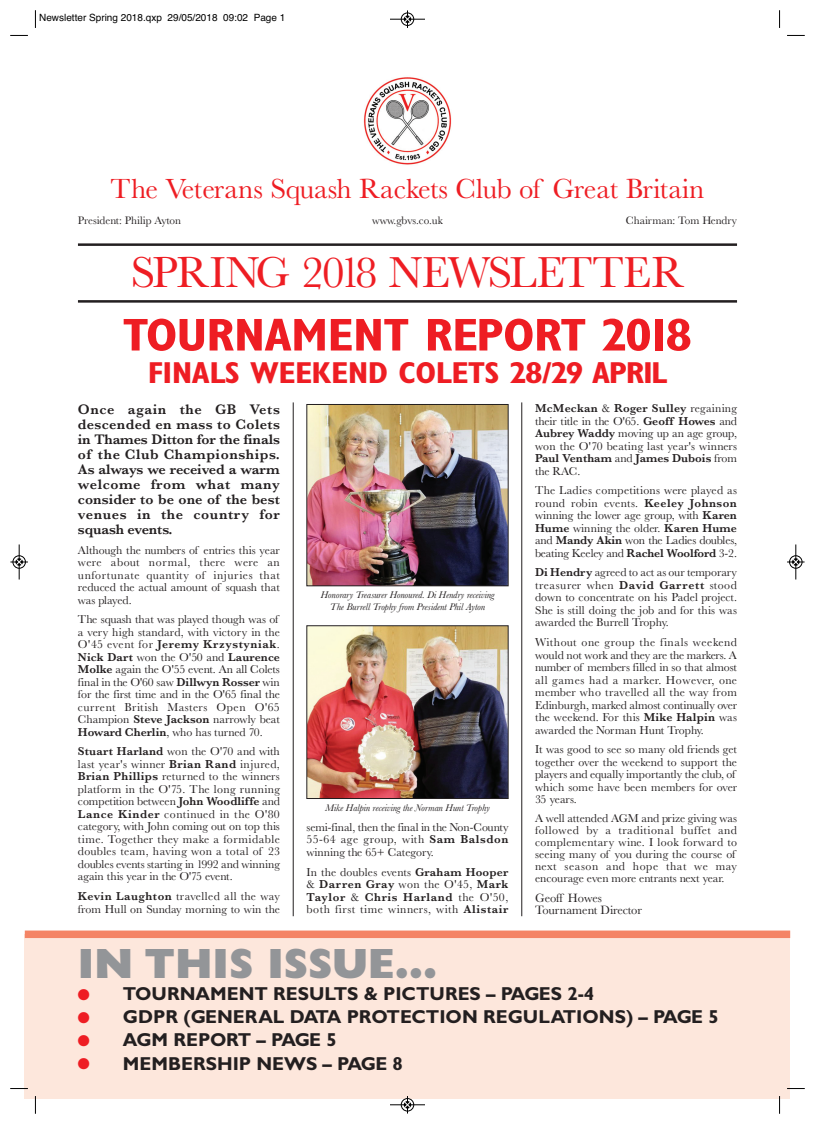
<style>
.page{position:relative;width:815px;height:1124px;background:#fff}
.page>*{position:absolute;margin:0;border:0;box-sizing:border-box;transform-origin:0 0}
.t1{font:700 condensed 46.12px "Gill Sans";letter-spacing:-.015em;color:#ee1d23;scale:1.11 1}
.t2{font:45px "Baskerville";letter-spacing:-.04em;color:#ee1d23}
.t3{font:800 42.5px "Gill Sans";color:#939598}
.t4{font:700 condensed 30.38px "Gill Sans";letter-spacing:-.015em;color:#ee1d23;scale:1.11 1}
.t5{font:28.75px "Baskerville";letter-spacing:-.01em;color:#ee1d23}
.t6{font:700 18.75px "Gill Sans";color:#231f20}
.t7{font:700 18.75px "Gill Sans";letter-spacing:-.03em;color:#231f20}
.t8{font:600 14.38px/15px "Baskerville";letter-spacing:.005em;color:#231f20;text-align:justify}
.t9{font:12.5px/12.5px "Baskerville";color:#231f20}
.t10{font:11.88px/12.5px "Baskerville";color:#231f20;text-align:justify}
.t11{font:11.25px "Baskerville";color:#231f20}
.t12{font:italic 10px/12.5px "Baskerville";letter-spacing:-.005em;color:#231f20;text-align:center}
.t13{font:10px "Helvetica";color:#000}
.s1{font-weight:600}
.s2{font-family:"Monotype Sorts";font-weight:400;font-size:15px;color:#ee1d23}
</style>
<div class="page">
<hr style="left:78px;top:243px;width:659px;height:3px;background:#231f20">
<hr style="left:78px;top:300px;width:659px;height:2px;background:#231f20">
<img style="left:363px;top:77px;width:89px;height:88px">
<div style="left:25px;top:934px;width:765px;height:164px;background:#fde7dc"></div>
<div style="left:25px;top:930px;width:765px;height:7px;background:#f48465"></div>
<hr style="left:293px;top:402px;width:1px;height:514px;background:#231f20">
<hr style="left:522px;top:402px;width:1px;height:514px;background:#231f20">
<img style="left:308px;top:406px;width:198px;height:178px">
<div style="left:306px;top:404px;width:202px;height:182px;border:1px solid #231f20"></div>
<img style="left:308px;top:627px;width:198px;height:169px">
<div style="left:306px;top:625px;width:202px;height:173px;border:1px solid #231f20"></div>
<svg style="left:35px;top:10px;width:1px;height:18px"></svg>
<svg style="left:10px;top:35px;width:18px;height:1px"></svg>
<svg style="left:779px;top:10px;width:1px;height:18px"></svg>
<svg style="left:787px;top:35px;width:18px;height:1px"></svg>
<svg style="left:35px;top:1096px;width:1px;height:17px"></svg>
<svg style="left:10px;top:1087px;width:18px;height:2px"></svg>
<svg style="left:779px;top:1096px;width:1px;height:17px"></svg>
<svg style="left:787px;top:1088px;width:18px;height:1px"></svg>
<hr style="left:390px;top:19px;width:35px;height:1px;background:#000">
<div style="left:401px;top:13px;width:13px;height:13px;border:1px solid #000;border-radius:50%"></div>
<svg style="left:404px;top:10px;width:7px;height:18px"></svg>
<div style="left:401px;top:1097px;width:13px;height:14px;border:1px solid #fff;border-radius:50%"></div>
<hr style="left:390px;top:1104px;width:35px;height:1px;background:#000">
<div style="left:401px;top:1098px;width:13px;height:12px;border:1px solid #000;border-radius:50%"></div>
<svg style="left:404px;top:1096px;width:7px;height:17px"></svg>
<hr style="left:19px;top:544px;width:1px;height:35px;background:#000">
<div style="left:13px;top:555px;width:13px;height:13px;border:1px solid #000;border-radius:50%"></div>
<svg style="left:10px;top:558px;width:18px;height:7px"></svg>
<hr style="left:796px;top:544px;width:1px;height:35px;background:#000">
<div style="left:789px;top:555px;width:13px;height:13px;border:1px solid #000;border-radius:50%"></div>
<svg style="left:787px;top:558px;width:18px;height:7px"></svg>
<p class="t13" style="left:39px;top:14px;width:248px">Newsletter Spring 2018.qxp 29/05/2018 09:02 Page 1</p>
<h3 class="t5" style="left:111px;top:178px;width:595px">The Veterans Squash Rackets Club of Great Britain</h3>
<p class="t11" style="left:78px;top:216px;width:105px">President: Philip Ayton</p>
<p class="t11" style="left:372px;top:216px;width:72px">www.gbvs.co.uk</p>
<p class="t11" style="left:626px;top:216px;width:113px">Chairman: Tom Hendry</p>
<h2 class="t2" style="left:131px;top:257px;width:555px">SPRING 2018 NEWSLETTER</h2>
<h1 class="t1" style="left:123px;top:319px;width:514px">TOURNAMENT REPORT 2018</h1>
<h3 class="t4" style="left:148px;top:362px;width:469px">FINALS WEEKEND COLETS 28/29 APRIL</h3>
<p class="t8" style="left:78px;top:403px;width:203px">Once again the GB Vets descended en mass to Colets in Thames Ditton for the finals of the Club Championships.<br>As always we received a warm welcome from what many consider to be one of the best venues in the country for squash events.</p>
<p class="t10" style="left:78px;top:544px;width:203px">Although the numbers of entries this year were about normal, there were an unfortunate quantity of injuries that reduced the actual amount of squash that was played.</p>
<p class="t10" style="left:78px;top:614px;width:203px;text-align:left">The squash that was played though was of a very high standard, with victory in the O'45 event for <span class="s1">Jeremy Krzystyniak</span>.<br><span class="s1">Nick Dart</span> won the O'50 and <span class="s1">Laurence Molke</span> again the O'55 event. An all Colets final in the O'60 saw <span class="s1">Dillwyn Rosser</span> win for the first time and in the O'65 final the current British Masters Open O'65<br>Champion <span class="s1">Steve Jackson</span> narrowly beat <span class="s1">Howard Cherlin</span>, who has turned 70.</p>
<p class="t10" style="left:78px;top:746px;width:203px"><span class="s1">Stuart Harland</span> won the O'70 and with last year's winner <span class="s1">Brian Rand</span> injured, <span class="s1">Brian Phillips</span> returned to the winners platform in the O'75. The long running competition between <span class="s1">John Woodliffe</span> and <span class="s1">Lance Kinder</span> continued in the O'80 category, with John coming out on top this time. Together they make a formidable doubles team, having won a total of 23 doubles events starting in 1992 and winning again this year in the O'75 event.</p>
<p class="t10" style="left:78px;top:891px;width:203px"><span class="s1">Kevin Laughton</span> travelled all the way from Hull on Sunday morning to win the</p>
<p class="t12" style="left:320px;top:589px;width:175px">Honorary Treasurer Honoured. Di Hendry receiving<br>The Burrell Trophy from President Phil Ayton</p>
<p class="t12" style="left:325px;top:802px;width:166px">Mike Halpin receiving the Norman Hunt Trophy</p>
<p class="t10" style="left:306px;top:822px;width:203px">semi-final, then the final in the Non-County 55-64 age group, with <span class="s1">Sam Balsdon </span>winning the 65+ Category.</p>
<p class="t10" style="left:306px;top:866px;width:203px">In the doubles events <span class="s1">Graham Hooper </span>&amp; <span class="s1">Darren Gray</span> won the O'45, <span class="s1">Mark Taylor</span> &amp; <span class="s1">Chris Harland</span> the O'50, both first time winners, with <span class="s1">Alistair</span></p>
<p class="t10" style="left:535px;top:403px;width:203px"><span class="s1">McMeckan</span> &amp; <span class="s1">Roger Sulley</span> regaining their title in the O'65. <span class="s1">Geoff Howes</span> and <span class="s1">Aubrey Waddy</span> moving up an age group, won the O'70 beating last year's winners <span class="s1">Paul Ventham</span> and <span class="s1">James Dubois</span> from the RAC.</p>
<p class="t10" style="left:535px;top:485px;width:203px">The Ladies competitions were played as round robin events. <span class="s1">Keeley Johnson </span>winning the lower age group, with <span class="s1">Karen Hume</span> winning the older. <span class="s1">Karen Hume </span>and <span class="s1">Mandy Akin</span> won the Ladies doubles, beating Keeley and <span class="s1">Rachel Woolford</span> 3-2.</p>
<p class="t10" style="left:535px;top:567px;width:203px"><span class="s1">Di Hendry</span> agreed to act as our temporary treasurer when <span class="s1">David Garrett</span> stood down to concentrate on his Padel project.<br>She is still doing the job and for this was awarded the Burrell Trophy.</p>
<p class="t10" style="left:535px;top:637px;width:203px">Without one group the finals weekend would not work and they are the markers. A number of members filled in so that almost all games had a marker. However, one member who travelled all the way from Edinburgh, marked almost continually over the weekend. For this <span class="s1">Mike Halpin</span> was awarded the Norman Hunt Trophy.</p>
<p class="t10" style="left:535px;top:744px;width:203px;text-align:left">It was good to see so many old friends get together over the weekend to support the players and equally importantly the club, of which some have been members for over 35 years.</p>
<p class="t10" style="left:535px;top:813px;width:203px;line-height:12px;text-align:left">A well attended AGM and prize giving was followed by a traditional buffet and complementary wine. I look forward to seeing many of you during the course of next season and hope that we may encourage even more entrants next year.</p>
<p class="t9" style="left:535px;top:892px;width:109px">Geoff Howes<br>Tournament Director</p>
<h3 class="t3" style="left:78px;top:948px;width:361px">IN THIS ISSUE…</h3>
<h3 class="t6" style="left:78px;top:987px;width:518px"><span class="s2">●</span> TOURNAMENT RESULTS &amp; PICTURES – PAGES 2-4</h3>
<h3 class="t6" style="left:78px;top:1010px;width:642px"><span class="s2">●</span> GDPR (GENERAL DATA PROTECTION REGULATIONS) – PAGE 5</h3>
<h3 class="t7" style="left:78px;top:1033px;width:260px"><span class="s2">●</span> AGM REPORT – PAGE 5</h3>
<h3 class="t6" style="left:78px;top:1056px;width:326px"><span class="s2">●</span> MEMBERSHIP NEWS – PAGE 8</h3>
</div>
